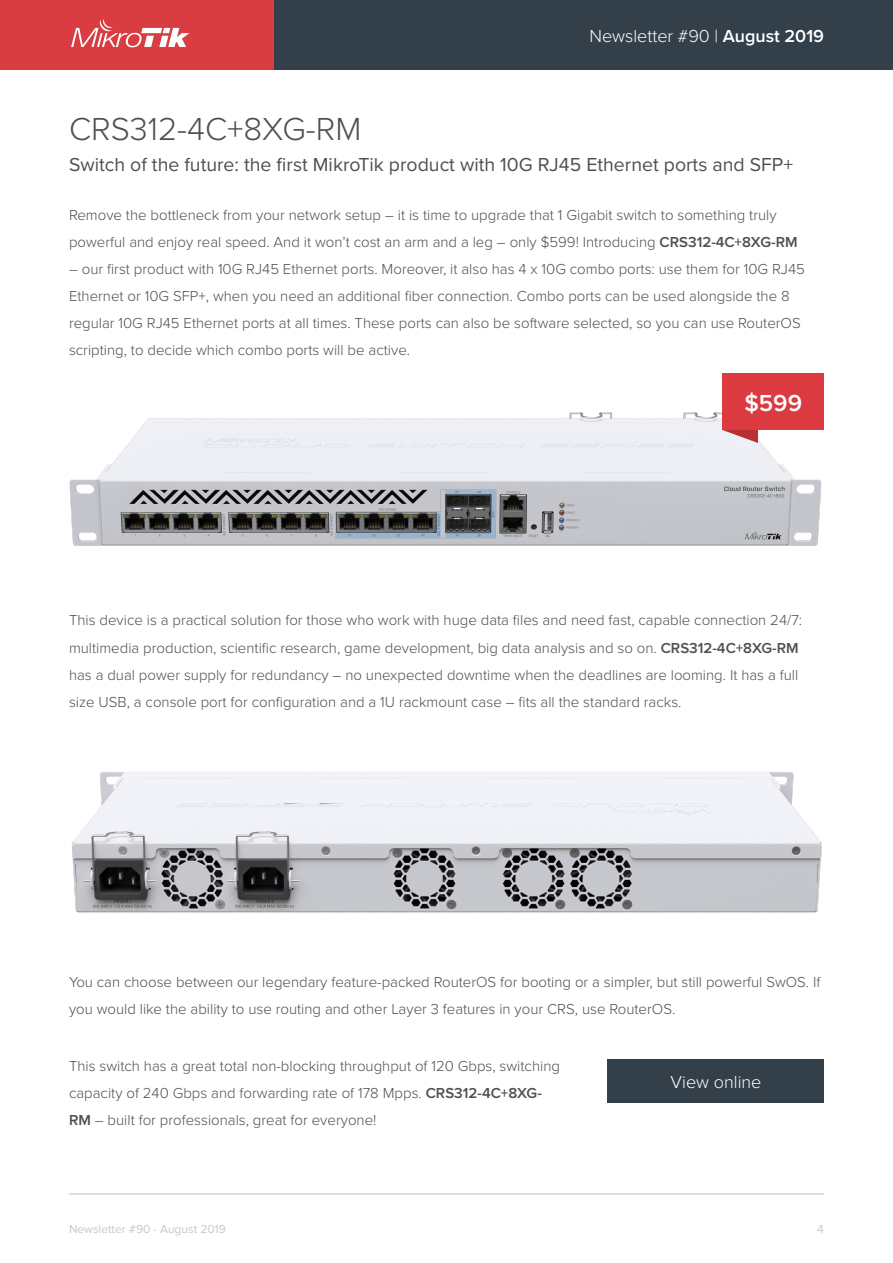
<style>
.page{position:relative;width:893px;height:1263px;background:#fff}
.page>*{position:absolute;margin:0;border:0;box-sizing:border-box;transform-origin:0 0}
.Lielie_virsraksti_20{font:300 33px "Proxima Nova";color:#4f4f4f}
.t1{font:600 24px "Proxima Nova";color:#fff}
.Teksts{font:19.5px "Proxima Nova";color:#4f4f4f}
.t2{font:300 18px "Proxima Nova";color:#fff}
.Teksts-2{font:300 15px/27px "Proxima Nova";color:#4f4f4f}
.t3{font:12px "Proxima Nova";color:#c7c8ca}
.s1{font-weight:600}
</style>
<div class="page">
<div style="left:0;top:0;width:893px;height:69px;background:#33404a"></div>
<div style="left:0;top:0;width:274px;height:69px;background:#da3d41"></div>
<svg style="left:71px;top:19px;width:118px;height:28px"></svg>
<hr style="left:69px;top:1194px;width:755px;height:1px;background:#bcbdc0">
<img style="left:69px;top:373px;width:755px;height:173px">
<img style="left:71px;top:772px;width:751px;height:141px">
<svg style="left:722px;top:430px;width:36px;height:13px"></svg>
<div style="left:722px;top:374px;width:102px;height:56px;background:#db3b40"></div>
<div style="left:608px;top:1059px;width:216px;height:44px;background:#33404a"></div>
<p class="Lielie_virsraksti_20" style="left:69px;top:105px;width:294px">CRS312-4C+8XG-RM</p>
<p class="t2" style="left:589px;top:23px;width:236px">Newsletter #90 | <span class="s1">August 2019</span></p>
<p class="Teksts" style="left:69px;top:150px;width:725px">Switch of the future: the first MikroTik product with 10G RJ45 Ethernet ports and SFP+</p>
<p class="Teksts-2" style="left:69px;top:201px;width:730px">Remove the bottleneck from your network setup – it is time to upgrade that 1 Gigabit switch to something truly powerful and enjoy real speed. And it won’t cost an arm and a leg – only $599! Introducing <span class="s1">CRS312-4C+8XG-RM</span></p>
<p class="Teksts-2" style="left:69px;top:255px;width:737px">– our first product with 10G RJ45 Ethernet ports. Moreover, it also has 4 x 10G combo ports: use them for 10G RJ45<br>Ethernet or 10G SFP+, when you need an additional fiber connection. Combo ports can be used alongside the 8 regular 10G RJ45 Ethernet ports at all times. These ports can also be software selected, so you can use RouterOS scripting, to decide which combo ports will be active.</p>
<p class="t1" style="left:744px;top:385px;width:59px">$599</p>
<p class="Teksts-2" style="left:69px;top:606px;width:735px">This device is a practical solution for those who work with huge data files and need fast, capable connection 24/7: multimedia production, scientific research, game development, big data analysis and so on. <span class="s1">CRS312-4C+8XG-RM </span>has a dual power supply for redundancy – no unexpected downtime when the deadlines are looming. It has a full size USB, a console port for configuration and a 1U rackmount case – fits all the standard racks.</p>
<p class="Teksts-2" style="left:69px;top:968px;width:753px">You can choose between our legendary feature-packed RouterOS for booting or a simpler, but still powerful SwOS. If you would like the ability to use routing and other Layer 3 features in your CRS, use RouterOS.</p>
<p class="Teksts-2" style="left:69px;top:1052px;width:492px">This switch has a great total non-blocking throughput of 120 Gbps, switching capacity of 240 Gbps and forwarding rate of 178 Mpps. <span class="s1">CRS312-4C+8XG-<br>RM</span> – built for professionals, great for everyone!</p>
<p class="t2" style="left:670px;top:1069px;width:92px">View online</p>
<p class="t3" style="left:69px;top:1220px;width:158px">Newsletter #90 - August 2019</p>
<p class="t3" style="left:817px;top:1220px;width:8px">4</p>
</div>
